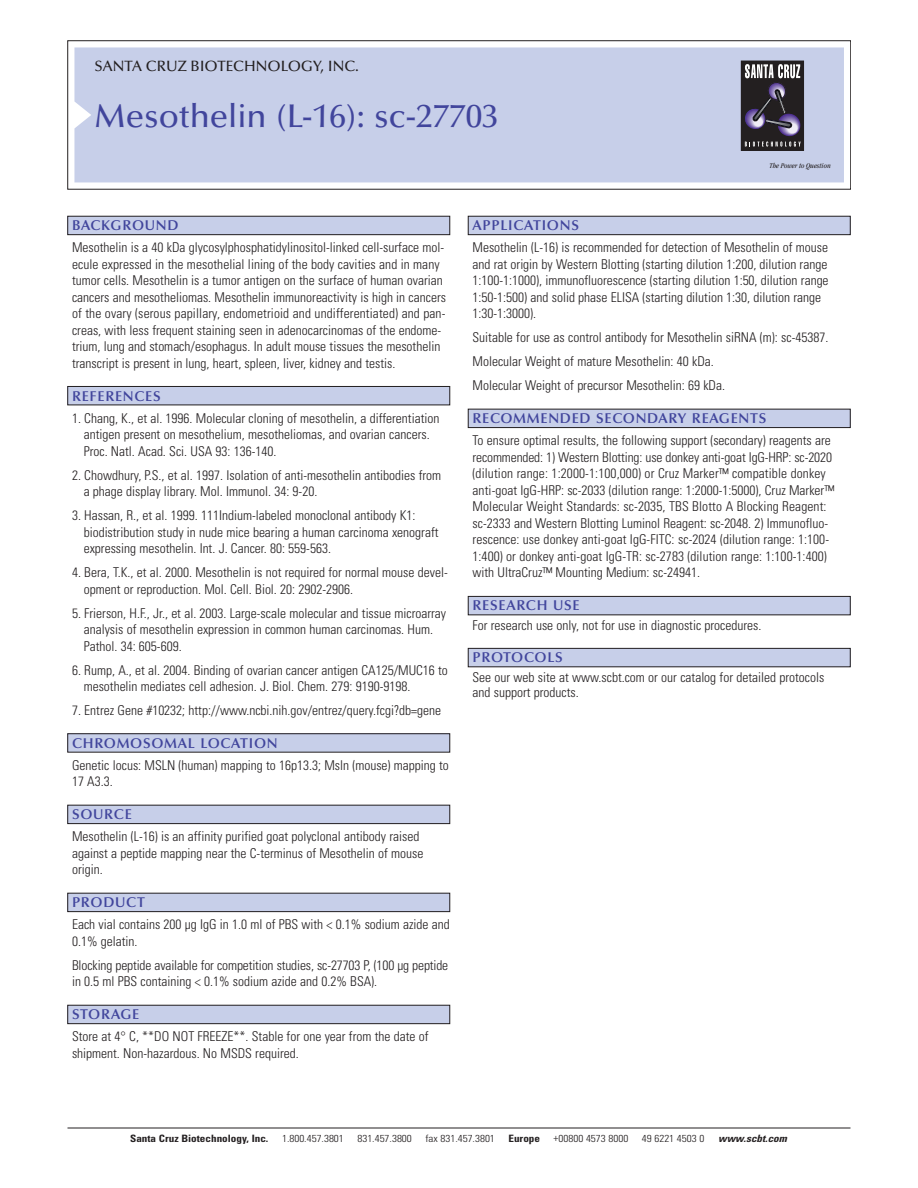
<style>
.page{position:relative;width:918px;height:1188px;background:#fff}
.page>*{position:absolute;margin:0;border:0;box-sizing:border-box;transform-origin:0 0}
.t1{font:500 33px "Optima";color:#41459c}
.t2{font:500 15px "Optima";color:#231f20}
.t3{font:600 14.25px "Optima";letter-spacing:.05em;color:#41459c}
.t4{font:300 condensed 13.5px/16.5px "Univers";color:#231f20}
.t5{font:300 condensed 10.2px "Univers";color:#231f20;scale:1.1 1}
.t6{font:700 condensed 10.2px "Univers";color:#231f20;scale:1.1 1}
.t7{font:italic 700 condensed 10.2px "Univers";color:#231f20;scale:1.1 1}
.t8{font:italic condensed 7.5px "Garamond";color:#231f20}
</style>
<div class="page">
<div style="left:468px;top:596px;width:382px;height:19px;background:#c7cfe9"></div>
<div style="left:468px;top:596px;width:382px;height:19px;border:1px solid #231f20"></div>
<div style="left:468px;top:648px;width:382px;height:19px;background:#c7cfe9"></div>
<div style="left:468px;top:648px;width:382px;height:19px;border:1px solid #231f20"></div>
<div style="left:74px;top:47px;width:770px;height:135px;background:#c7cfe9"></div>
<div style="left:741px;top:61px;width:62px;height:89px;background:#231f20"></div>
<div style="left:741px;top:61px;width:63px;height:90px;border:1px solid #231f20"></div>
<svg style="left:741px;top:64px;width:64px;height:83px"></svg>
<hr style="left:68px;top:1128px;width:782px;height:1px;background:#231f20">
<div style="left:68px;top:216px;width:382px;height:19px;background:#c7cfe9"></div>
<div style="left:68px;top:216px;width:382px;height:19px;border:1px solid #231f20"></div>
<div style="left:68px;top:386px;width:382px;height:19px;background:#c7cfe9"></div>
<div style="left:68px;top:386px;width:382px;height:19px;border:1px solid #231f20"></div>
<div style="left:68px;top:734px;width:382px;height:18px;background:#c7cfe9"></div>
<div style="left:68px;top:733px;width:382px;height:19px;border:1px solid #231f20"></div>
<div style="left:68px;top:805px;width:382px;height:19px;background:#c7cfe9"></div>
<div style="left:68px;top:805px;width:382px;height:19px;border:1px solid #231f20"></div>
<div style="left:68px;top:893px;width:382px;height:19px;background:#c7cfe9"></div>
<div style="left:68px;top:893px;width:382px;height:19px;border:1px solid #231f20"></div>
<div style="left:68px;top:1005px;width:382px;height:19px;background:#c7cfe9"></div>
<div style="left:68px;top:1005px;width:382px;height:19px;border:1px solid #231f20"></div>
<div style="left:468px;top:409px;width:382px;height:19px;background:#c7cfe9"></div>
<div style="left:468px;top:409px;width:382px;height:19px;border:1px solid #231f20"></div>
<div style="left:468px;top:216px;width:382px;height:19px;background:#c7cfe9"></div>
<div style="left:468px;top:216px;width:382px;height:19px;border:1px solid #231f20"></div>
<p class="t2" style="left:94px;top:60px;width:266px">SANTA CRUZ BIOTECHNOLOGY, INC.</p>
<h1 class="t1" style="left:94px;top:103px;width:406px">Mesothelin (L-16): sc-27703</h1>
<p class="t8" style="left:769px;top:163px;width:63px">The Power to Question</p>
<p class="t3" style="left:72px;top:220px;width:108px">BACKGROUND</p>
<p class="t4" style="left:72px;top:241px;width:376px">Mesothelin is a 40 kDa glycosylphosphatidylinositol-linked cell-surface mol&shy;ecule expressed in the mesothelial lining of the body cavities and in many tumor cells. Mesothelin is a tumor antigen on the surface of human ovarian cancers and mesotheliomas. Mesothelin immunoreactivity is high in cancers of the ovary (serous papillary, endometrioid and undifferentiated) and pan&shy;creas, with less frequent staining seen in adenocarcinomas of the endome&shy;trium, lung and stomach/esophagus. In adult mouse tissues the mesothelin transcript is present in lung, heart, spleen, liver, kidney and testis.</p>
<p class="t3" style="left:72px;top:390px;width:90px">REFERENCES</p>
<p class="t4" style="left:84px;top:411px;width:357px;text-indent:-12px">1. Chang, K., et al. 1996. Molecular cloning of mesothelin, a differentiation antigen present on mesothelium, mesotheliomas, and ovarian cancers.<br>Proc. Natl. Acad. Sci. USA 93: 136-140.</p>
<p class="t4" style="left:84px;top:468px;width:359px;text-indent:-12px">2. Chowdhury, P.S., et al. 1997. Isolation of anti-mesothelin antibodies from a phage display library. Mol. Immunol. 34: 9-20.</p>
<p class="t4" style="left:84px;top:508px;width:356px;text-indent:-12px">3. Hassan, R., et al. 1999. 111Indium-labeled monoclonal antibody K1: biodistribution study in nude mice bearing a human carcinoma xenograft expressing mesothelin. Int. J. Cancer. 80: 559-563.</p>
<p class="t4" style="left:84px;top:565px;width:366px;text-indent:-12px">4. Bera, T.K., et al. 2000. Mesothelin is not required for normal mouse devel&shy;opment or reproduction. Mol. Cell. Biol. 20: 2902-2906.</p>
<p class="t4" style="left:84px;top:606px;width:364px;text-indent:-12px">5. Frierson, H.F., Jr., et al. 2003. Large-scale molecular and tissue microarray analysis of mesothelin expression in common human carcinomas. Hum.<br>Pathol. 34: 605-609.</p>
<p class="t4" style="left:84px;top:663px;width:366px;text-indent:-12px">6. Rump, A., et al. 2004. Binding of ovarian cancer antigen CA125/MUC16 to mesothelin mediates cell adhesion. J. Biol. Chem. 279: 9190-9198.</p>
<p class="t4" style="left:72px;top:703px;width:371px">7. Entrez Gene #10232; http://www.ncbi.nih.gov/entrez/query.fcgi?db=gene</p>
<p class="t3" style="left:72px;top:737px;width:207px">CHROMOSOMAL LOCATION</p>
<p class="t4" style="left:72px;top:758px;width:378px">Genetic locus: MSLN (human) mapping to 16p13.3; Msln (mouse) mapping to<br>17 A3.3.</p>
<p class="t3" style="left:72px;top:809px;width:61px">SOURCE</p>
<p class="t4" style="left:72px;top:830px;width:353px">Mesothelin (L-16) is an affinity purified goat polyclonal antibody raised against a peptide mapping near the C-terminus of Mesothelin of mouse origin.</p>
<p class="t3" style="left:72px;top:897px;width:74px">PRODUCT</p>
<p class="t4" style="left:72px;top:918px;width:379px">Each vial contains 200 µg IgG in 1.0 ml of PBS with &lt; 0.1% sodium azide and<br>0.1% gelatin.</p>
<p class="t4" style="left:72px;top:958px;width:378px">Blocking peptide available for competition studies, sc-27703 P, (100 µg peptide in 0.5 ml PBS containing &lt; 0.1% sodium azide and 0.2% BSA).</p>
<p class="t3" style="left:72px;top:1009px;width:69px">STORAGE</p>
<p class="t4" style="left:72px;top:1030px;width:358px">Store at 4° C, **DO NOT FREEZE**. Stable for one year from the date of shipment. Non-hazardous. No MSDS required.</p>
<p class="t3" style="left:473px;top:220px;width:108px">APPLICATIONS</p>
<p class="t4" style="left:473px;top:241px;width:358px">Mesothelin (L-16) is recommended for detection of Mesothelin of mouse and rat origin by Western Blotting (starting dilution 1:200, dilution range 1:100-1:1000), immunofluorescence (starting dilution 1:50, dilution range 1:50-1:500) and solid phase ELISA (starting dilution 1:30, dilution range 1:30-1:3000).</p>
<p class="t4" style="left:473px;top:327px;width:357px;line-height:24px">Suitable for use as control antibody for Mesothelin siRNA (m): sc-45387.<br>Molecular Weight of mature Mesothelin: 40 kDa.<br>Molecular Weight of precursor Mesothelin: 69 kDa.</p>
<p class="t3" style="left:473px;top:412px;width:295px">RECOMMENDED SECONDARY REAGENTS</p>
<p class="t4" style="left:473px;top:433px;width:363px">To ensure optimal results, the following support (secondary) reagents are recommended: 1) Western Blotting: use donkey anti-goat IgG-HRP: sc-2020 (dilution range: 1:2000-1:100,000) or Cruz Marker™ compatible donkey anti-goat IgG-HRP: sc-2033 (dilution range: 1:2000-1:5000), Cruz Marker™ Molecular Weight Standards: sc-2035, TBS Blotto A Blocking Reagent: sc-2333 and Western Blotting Luminol Reagent: sc-2048. 2) Immunofluo&shy;rescence: use donkey anti-goat IgG-FITC: sc-2024 (dilution range: 1:100- 1:400) or donkey anti-goat IgG-TR: sc-2783 (dilution range: 1:100-1:400) with UltraCruz™ Mounting Medium: sc-24941.</p>
<p class="t3" style="left:473px;top:599px;width:109px">RESEARCH USE</p>
<p class="t4" style="left:473px;top:619px;width:290px">For research use only, not for use in diagnostic procedures.</p>
<p class="t3" style="left:473px;top:651px;width:92px">PROTOCOLS</p>
<p class="t4" style="left:473px;top:671px;width:353px;line-height:15px">See our web site at www.scbt.com or our catalog for detailed protocols and support products.</p>
<p class="t6" style="left:130px;top:1135px;width:127px">Santa Cruz Biotechnology, Inc.</p>
<p class="t5" style="left:282px;top:1135px;width:58px">1.800.457.3801</p>
<p class="t5" style="left:357px;top:1135px;width:51px">831.457.3800</p>
<p class="t5" style="left:425px;top:1135px;width:65px">fax 831.457.3801</p>
<p class="t6" style="left:508px;top:1135px;width:30px">Europe</p>
<p class="t5" style="left:554px;top:1135px;width:69px">+00800 4573 8000</p>
<p class="t5" style="left:642px;top:1135px;width:58px">49 6221 4503 0</p>
<p class="t7" style="left:718px;top:1135px;width:66px">www.scbt.com</p>
</div>
